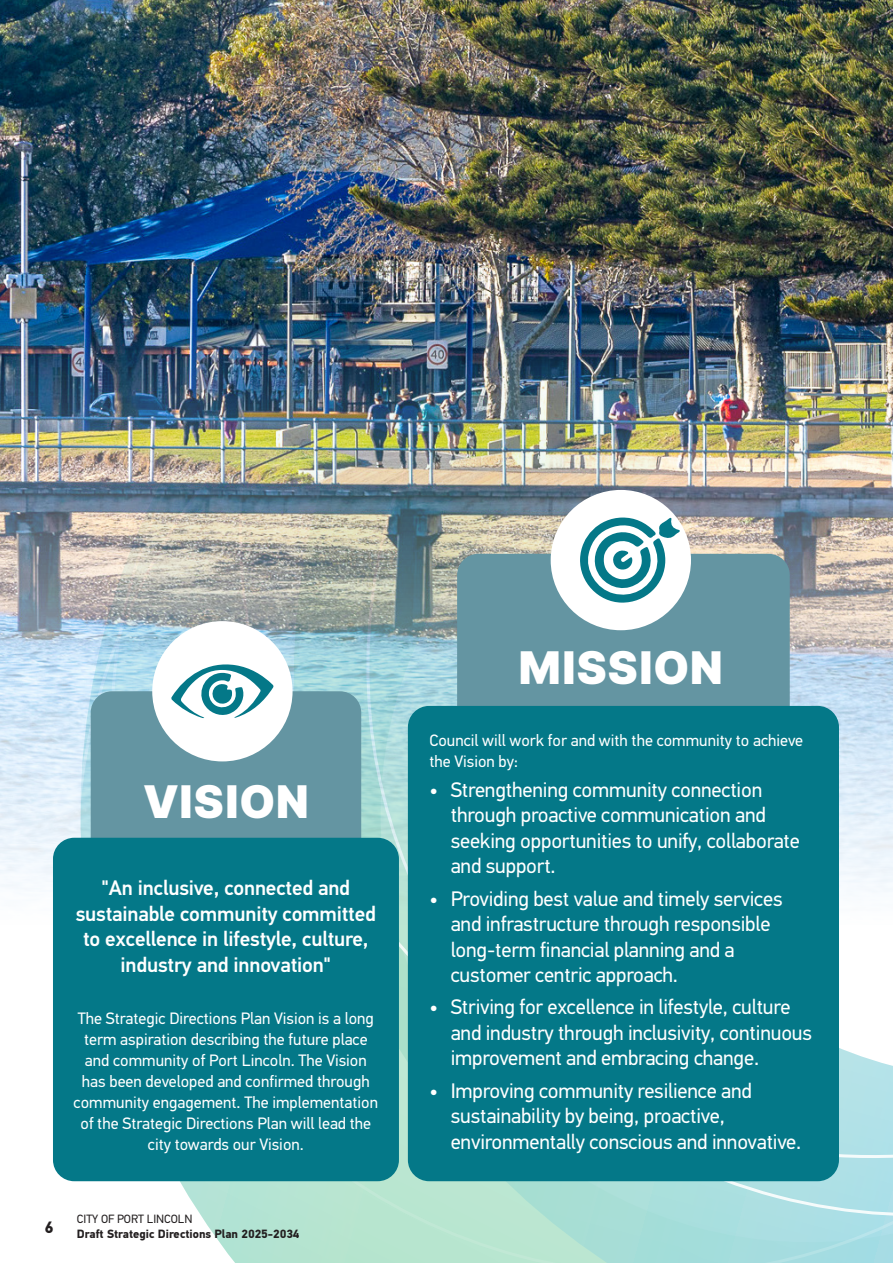
<style>
.page{position:relative;width:893px;height:1263px;background:#fff}
.page>*{position:absolute;margin:0;border:0;box-sizing:border-box;transform-origin:0 0}
.t1{font:900 45px "Inter";letter-spacing:.02em;color:#fff}
.t2{font:21px/25.5px "PFDIN Text Pro";letter-spacing:-.01em;color:#fff}
.intro{font:500 21px/25.5px "PFDIN Text Pro";letter-spacing:-.01em;color:#fff;text-align:center}
.body{font:16.5px/21px "PFDIN Text Pro";color:#fff;text-align:center}
.t3{font:700 16.5px "PFDIN Text Pro";color:#231f20}
.t4{font:700 12px "PFDIN Text Pro";color:#231f20}
.t5{font:12px "PFDIN Text Pro";color:#231f20}
</style>
<div class="page">
<svg style="left:53px;top:929px;width:840px;height:334px"></svg>
<img style="left:0;top:0;width:893px;height:929px">
<div style="left:91px;top:691px;width:270px;height:338px;background:#6495a2;border-radius:21px"></div>
<div style="left:53px;top:838px;width:346px;height:343px;background:#047888;border-radius:21px"></div>
<div style="left:457px;top:554px;width:333px;height:475px;background:#6495a2;border-radius:21px"></div>
<div style="left:408px;top:706px;width:431px;height:475px;background:#047888;border-radius:21px"></div>
<div style="left:152px;top:621px;width:141px;height:140px;background:#fff;border-radius:50%"></div>
<svg style="left:171px;top:664px;width:103px;height:54px"></svg>
<div style="left:551px;top:490px;width:140px;height:140px;background:#fff;border-radius:50%"></div>
<svg style="left:580px;top:517px;width:100px;height:86px"></svg>
<p class="t1" style="left:143px;top:768px;width:167px">VISION</p>
<p class="intro" style="left:76px;top:876px;width:302px">"An inclusive, connected and sustainable community committed to excellence in lifestyle, culture, industry and innovation"</p>
<p class="body" style="left:74px;top:1008px;width:306px">The Strategic Directions Plan Vision is a long term aspiration describing the future place and community of Port Lincoln. The Vision has been developed and confirmed through community engagement. The implementation of the Strategic Directions Plan will lead the city towards our Vision.</p>
<p class="t3" style="left:44px;top:1217px;width:11px">6</p>
<p class="t5" style="left:77px;top:1212px;width:117px">CITY OF PORT LINCOLN</p>
<p class="t4" style="left:77px;top:1227px;width:224px">Draft Strategic Directions Plan 2025-2034</p>
<p class="t1" style="left:519px;top:634px;width:205px">MISSION</p>
<p class="body" style="left:429px;top:730px;width:375px;text-align:left">Council will work for and with the community to achieve the Vision by:</p>
<p class="t2" style="left:451px;top:777px;width:351px;text-indent:-21px">• Strengthening community connection through proactive communication and seeking opportunities to unify, collaborate and support.</p>
<p class="t2" style="left:451px;top:886px;width:333px;text-indent:-21px">• Providing best value and timely services and infrastructure through responsible long-term financial planning and a customer centric approach.</p>
<p class="t2" style="left:451px;top:994px;width:363px;text-indent:-21px">• Striving for excellence in lifestyle, culture and industry through inclusivity, continuous improvement and embracing change.</p>
<p class="t2" style="left:451px;top:1078px;width:352px;text-indent:-21px">• Improving community resilience and sustainability by being, proactive, environmentally conscious and innovative.</p>
</div>
